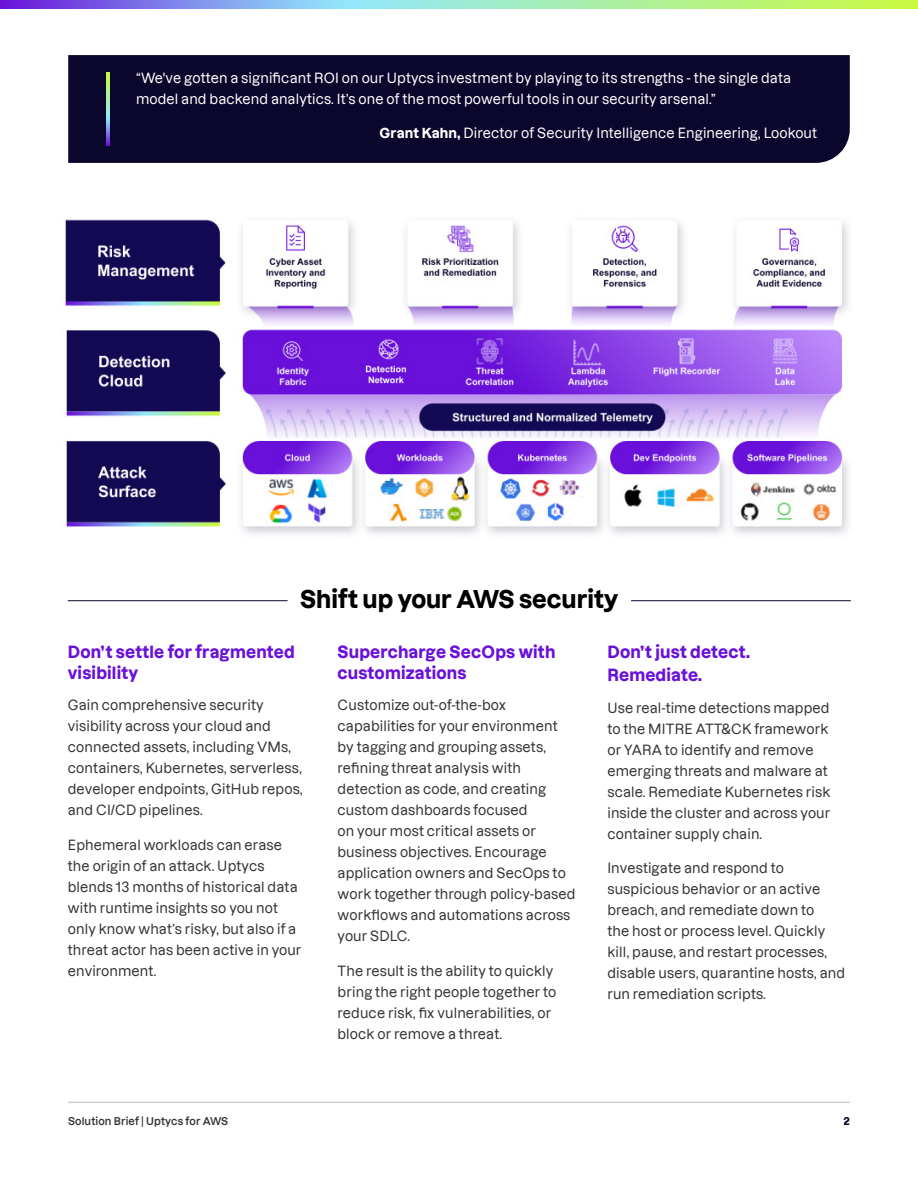
<style>
.page{position:relative;width:918px;height:1188px;background:#fff}
.page>*{position:absolute;margin:0;border:0;box-sizing:border-box;transform-origin:0 0}
.t1{font:700 24px "Dazzed";color:#000}
.Body_Header_2{font:700 16.5px/21px "Dazzed";letter-spacing:.01em;color:#6910d9}
.Body_Text{font:500 13.5px/21px "Dazzed";letter-spacing:.01em;color:#333}
.Body_Text-2{font:500 13.5px "Dazzed";letter-spacing:.01em;color:#fff}
.t2{font:600 10.5px "Dazzed";letter-spacing:.01em;color:#333}
.t3{font:700 10.5px "Dazzed";color:#0b062b}
.s1{font-weight:700}
</style>
<div class="page">
<svg style="left:0;top:0;width:918px;height:9px;background:#9bc6ba"></svg>
<hr style="left:68px;top:1102px;width:782px;height:1px;background:#0b062b">
<hr style="left:68px;top:600px;width:220px;height:1px;background:#0b062b">
<hr style="left:631px;top:600px;width:220px;height:1px;background:#0b062b">
<div style="left:68px;top:55px;width:782px;height:108px;background:#0b062b"></div>
<svg style="left:106px;top:72px;width:4px;height:74px"></svg>
<img style="left:64px;top:219px;width:784px;height:315px">
<p class="Body_Text-2" style="left:136px;top:67px;width:657px">“We've gotten a significant ROI on our Uptycs investment by playing to its strengths - the single data</p>
<p class="Body_Text-2" style="left:136px;top:88px;width:581px">model and backend analytics. It’s one of the most powerful tools in our security arsenal.”</p>
<p class="Body_Text-2" style="left:380px;top:122px;width:439px"><span class="s1">Grant Kahn,</span> Director of Security Intelligence Engineering, Lookout</p>
<h1 class="t1" style="left:300px;top:579px;width:320px">Shift up your AWS security</h1>
<p class="Body_Header_2" style="left:68px;top:639px;width:229px">Don’t settle for fragmented visibility</p>
<p class="Body_Text" style="left:68px;top:693px;width:236px">Gain comprehensive security visibility across your cloud and connected assets, including VMs, containers, Kubernetes, serverless, developer endpoints, GitHub repos, and CI/CD pipelines.</p>
<p class="Body_Text" style="left:68px;top:833px;width:235px">Ephemeral workloads can erase the origin of an attack. Uptycs blends 13 months of historical data with runtime insights so you not only know what’s risky, but also if a threat actor has been active in your environment.</p>
<p class="Body_Header_2" style="left:338px;top:639px;width:219px">Supercharge SecOps with customizations</p>
<p class="Body_Text" style="left:338px;top:693px;width:239px">Customize out-of-the-box capabilities for your environment by tagging and grouping assets, refining threat analysis with detection as code, and creating custom dashboards focused<br>on your most critical assets or business objectives. Encourage application owners and SecOps to work together through policy-based workflows and automations across your SDLC.</p>
<p class="Body_Text" style="left:338px;top:959px;width:220px">The result is the ability to quickly bring the right people together to reduce risk, fix vulnerabilities, or block or remove a threat.</p>
<p class="Body_Header_2" style="left:607px;top:639px;width:144px">Don’t just detect.</p>
<p class="Body_Header_2" style="left:607px;top:662px;width:96px">Remediate.</p>
<p class="Body_Text" style="left:607px;top:695px;width:225px">Use real-time detections mapped to the MITRE ATT&amp;CK framework or YARA to identify and remove emerging threats and malware at scale. Remediate Kubernetes risk inside the cluster and across your container supply chain.</p>
<p class="Body_Text" style="left:607px;top:856px;width:239px">Investigate and respond to suspicious behavior or an active breach, and remediate down to<br>the host or process level. Quickly kill, pause, and restart processes, disable users, quarantine hosts, and run remediation scripts.</p>
<p class="t2" style="left:68px;top:1113px;width:162px">Solution Brief | Uptycs for AWS</p>
<p class="t3" style="left:843px;top:1112px;width:8px">2</p>
</div>
